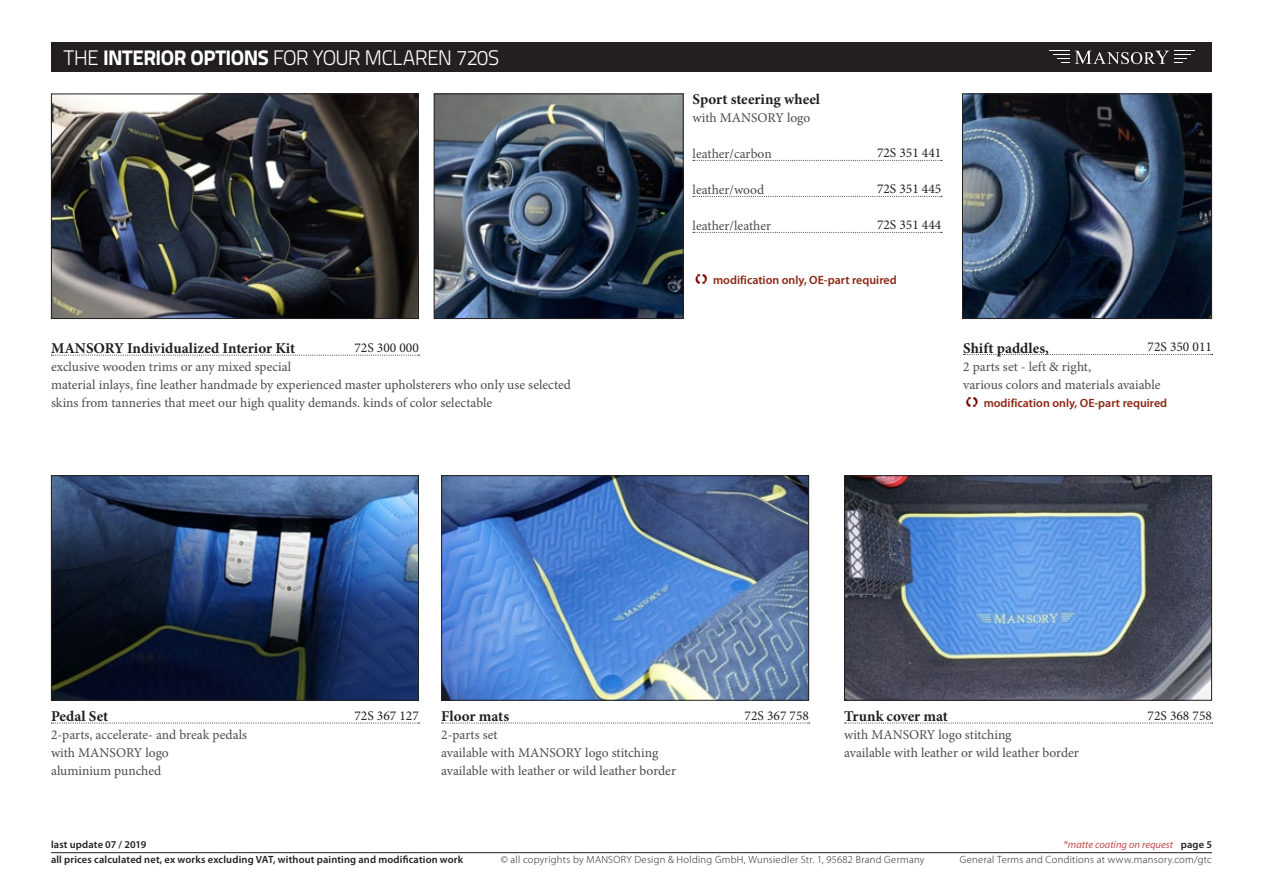
<style>
.page{position:relative;width:1263px;height:893px;background:#fff}
.page>*{position:absolute;margin:0;border:0;box-sizing:border-box;transform-origin:0 0}
.nadpis{font:300 21px "Titillium Text 22 L";letter-spacing:-.035em;color:#fff}
.name_of_product{font:700 15px "Minion Pro";color:#231f20}
.description{font:13.5px/18px "Minion Pro";color:#4b4c4d}
.NR{font:13.5px "Minion Pro";color:#231f20}
.poznamka_red{font:600 12px "Myriad Pro";color:#8a2512}
.t1{font:300 10.5px "Myriad Pro";letter-spacing:.03em;color:#231f20}
.t2{font:600 10.5px "Myriad Pro";letter-spacing:.015em;color:#231f20}
.t3{font:italic 10.5px "Myriad Pro";color:#c24a49}
.s1{font-weight:800}
.s2{color:#790100}
.s3{font-weight:600;font-style:normal;color:#231f20}
</style>
<div class="page">
<div style="left:51px;top:43px;width:1161px;height:29px;background:#231f20"></div>
<svg style="left:1053px;top:54px;width:16px;height:9px"></svg>
<svg style="left:1075px;top:51px;width:116px;height:13px"></svg>
<hr style="left:51px;top:852px;width:1161px;height:1px;background:#231f20">
<img style="left:53px;top:96px;width:364px;height:221px">
<div style="left:51px;top:94px;width:368px;height:225px;border:1px solid #231f20"></div>
<img style="left:436px;top:96px;width:246px;height:221px">
<div style="left:434px;top:94px;width:250px;height:225px;border:1px solid #231f20"></div>
<img style="left:964px;top:96px;width:246px;height:221px">
<div style="left:962px;top:94px;width:250px;height:225px;border:1px solid #231f20"></div>
<svg style="left:51px;top:355px;width:368px;height:1px"></svg>
<svg style="left:693px;top:160px;width:249px;height:1px"></svg>
<svg style="left:693px;top:196px;width:249px;height:1px"></svg>
<svg style="left:693px;top:232px;width:249px;height:1px"></svg>
<svg style="left:963px;top:354px;width:249px;height:1px"></svg>
<img style="left:53px;top:477px;width:364px;height:222px">
<div style="left:51px;top:475px;width:368px;height:226px;border:1px solid #231f20"></div>
<svg style="left:51px;top:723px;width:368px;height:1px"></svg>
<img style="left:443px;top:477px;width:364px;height:222px">
<div style="left:441px;top:475px;width:368px;height:226px;border:1px solid #231f20"></div>
<img style="left:846px;top:477px;width:364px;height:222px">
<div style="left:844px;top:475px;width:368px;height:226px;border:1px solid #231f20"></div>
<svg style="left:441px;top:723px;width:369px;height:1px"></svg>
<svg style="left:844px;top:723px;width:368px;height:1px"></svg>
<p class="nadpis" style="left:64px;top:43px;width:437px">THE <span class="s1">INTERIOR OPTIONS</span> FOR YOUR MCLAREN 720S</p>
<p class="name_of_product" style="left:51px;top:338px;width:246px">MANSORY Individualized Interior Kit</p>
<p class="NR" style="left:354px;top:339px;width:66px">72S 300 000</p>
<p class="description" style="left:51px;top:358px;width:242px">exclusive wooden trims or any mixed special</p>
<p class="description" style="left:51px;top:376px;width:521px">material inlays, fine leather handmade by experienced master upholsterers who only use selected skins from tanneries that meet our high quality demands. kinds of color selectable</p>
<p class="name_of_product" style="left:693px;top:89px;width:129px">Sport steering wheel</p>
<p class="description" style="left:693px;top:109px;width:119px">with MANSORY logo</p>
<p class="description" style="left:693px;top:145px;width:81px">leather/carbon</p>
<p class="description" style="left:693px;top:181px;width:73px">leather/wood</p>
<p class="description" style="left:693px;top:217px;width:80px">leather/leather</p>
<p class="NR" style="left:877px;top:144px;width:66px">72S 351 441</p>
<p class="NR" style="left:877px;top:180px;width:66px">72S 351 445</p>
<p class="NR" style="left:877px;top:216px;width:66px">72S 351 444</p>
<p class="poznamka_red" style="left:693px;top:273px;width:206px"><span class="s2">❑</span> modification only, OE-part required</p>
<p class="name_of_product" style="left:963px;top:337px;width:87px">Shift paddles,</p>
<p class="NR" style="left:1147px;top:338px;width:66px">72S 350 011</p>
<p class="description" style="left:963px;top:357px;width:129px">2 parts set - left &amp; right,</p>
<p class="description" style="left:963px;top:375px;width:199px">various colors and materials avaiable</p>
<p class="poznamka_red" style="left:963px;top:395px;width:206px"><span class="s2">❑</span> modification only, OE-part required</p>
<p class="name_of_product" style="left:51px;top:706px;width:59px">Pedal Set</p>
<p class="NR" style="left:354px;top:707px;width:66px">72S 367 127</p>
<p class="description" style="left:51px;top:726px;width:198px">2-parts, accelerate- and break pedals</p>
<p class="description" style="left:51px;top:744px;width:119px">with MANSORY logo</p>
<p class="description" style="left:51px;top:762px;width:112px">aluminium punched</p>
<p class="name_of_product" style="left:441px;top:706px;width:69px">Floor mats</p>
<p class="NR" style="left:745px;top:707px;width:66px">72S 367 758</p>
<p class="NR" style="left:1147px;top:707px;width:66px">72S 368 758</p>
<p class="description" style="left:441px;top:726px;width:58px">2-parts set</p>
<p class="description" style="left:441px;top:744px;width:219px">available with MANSORY logo stitching</p>
<p class="description" style="left:441px;top:762px;width:236px">available with leather or wild leather border</p>
<p class="name_of_product" style="left:844px;top:706px;width:105px">Trunk cover mat</p>
<p class="description" style="left:844px;top:726px;width:169px">with MANSORY logo stitching</p>
<p class="description" style="left:844px;top:744px;width:236px">available with leather or wild leather border</p>
<p class="t2" style="left:51px;top:838px;width:97px">last update 07 / 2019</p>
<p class="t3" style="left:1063px;top:838px;width:150px">*matte coating on request <span class="s3">page 5</span></p>
<p class="t2" style="left:51px;top:853px;width:414px">all prices calculated net, ex works excluding VAT, without painting and modification work</p>
<p class="t1" style="left:501px;top:853px;width:425px">© all copyrights by MANSORY Design &amp; Holding GmbH, Wunsiedler Str. 1, 95682 Brand Germany</p>
<p class="t1" style="left:960px;top:853px;width:253px">General Terms and Conditions at www.mansory.com/gtc</p>
</div>
